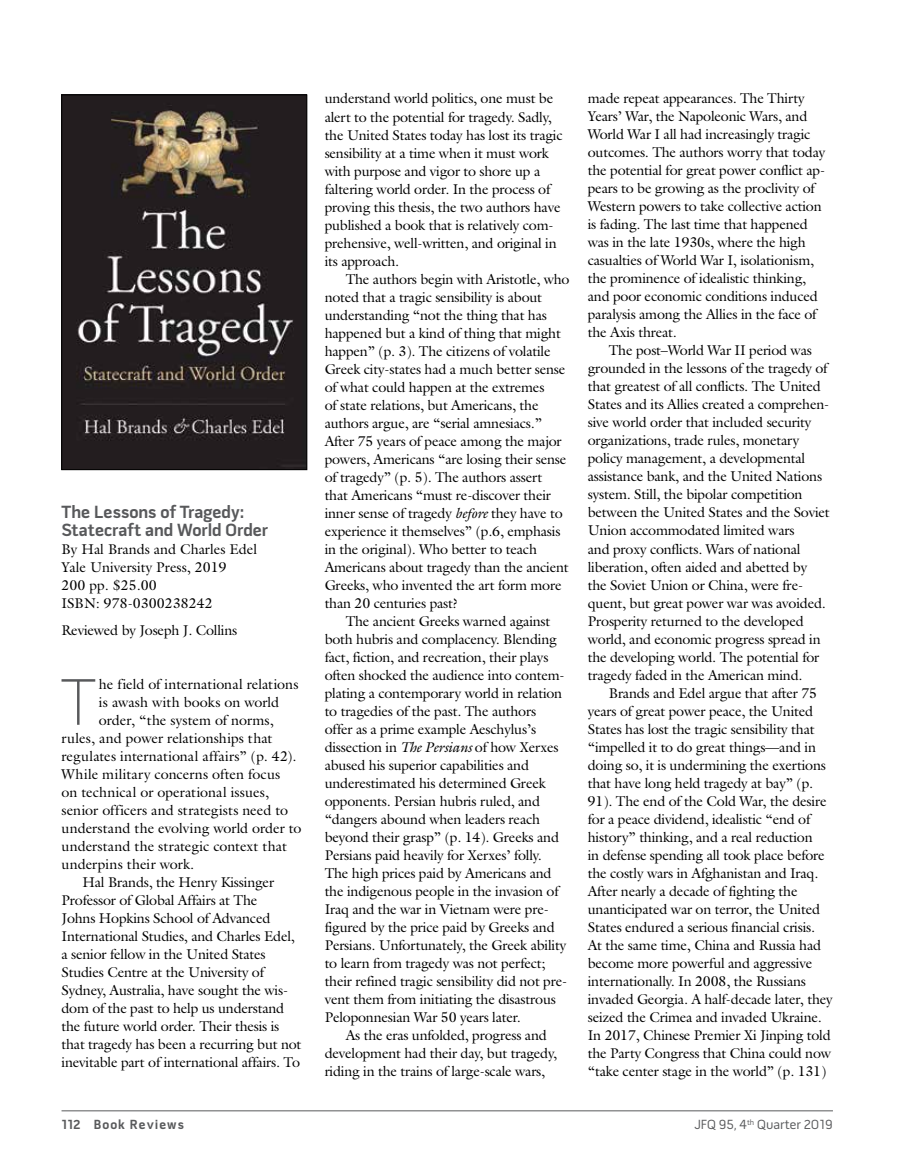
<style>
.page{position:relative;width:905px;height:1175px;background:#fff}
.page>*{position:absolute;margin:0;border:0;box-sizing:border-box;transform-origin:0 0}
.t1{font:100 67.2px "Pill Gothic 600 mg";color:#58595b}
.t2{font:700 18px/18px "Pill Gothic 600 mg";letter-spacing:-.005em;color:#58595b}
.t3{font:14.25px/18px "Galliard Std";letter-spacing:-.015em;color:#000}
.t4{font:14.25px "Galliard Std";letter-spacing:.005em;color:#000}
.t5{font:14.25px "Galliard Std";letter-spacing:.01em;color:#000}
.t6{font:14.25px "Galliard Std";letter-spacing:.015em;color:#000}
.t7{font:13.5px "Pill Gothic 600 mg";color:#58595b}
.t8{font:700 13.5px "Pill Gothic 600 mg";letter-spacing:.075em;color:#58595b}
.s1{font-style:italic}
</style>
<div class="page">
<hr style="left:62px;top:1110px;width:770px;height:1px;background:#58595b">
<img style="left:64px;top:97px;width:241px;height:371px">
<div style="left:62px;top:95px;width:245px;height:375px;border:1px solid #000"></div>
<p class="t2" style="left:62px;top:504px;width:208px">The Lessons of Tragedy:<br>Statecraft and World Order</p>
<p class="t3" style="left:62px;top:539px;width:197px">By Hal Brands and Charles Edel<br>Yale University Press, 2019<br>200 pp. $25.00<br>ISBN: 978-0300238242</p>
<p class="t3" style="left:62px;top:620px;width:177px">Reviewed by Joseph J. Collins</p>
<h1 class="t1" style="left:60px;top:675px;width:37px">T</h1>
<p class="t3" style="left:99px;top:674px;width:201px">he field of international relations</p>
<p class="t3" style="left:99px;top:692px;width:182px">is awash with books on world</p>
<p class="t3" style="left:99px;top:710px;width:176px">order, “the system of norms,</p>
<p class="t3" style="left:62px;top:728px;width:212px">rules, and power relationships that</p>
<p class="t5" style="left:62px;top:747px;width:236px">regulates international affairs” (p. 42).</p>
<p class="t6" style="left:62px;top:765px;width:220px">While military concerns often focus</p>
<p class="t4" style="left:62px;top:783px;width:209px">on technical or operational issues,</p>
<p class="t4" style="left:62px;top:801px;width:228px">senior officers and strategists need to</p>
<p class="t3" style="left:62px;top:818px;width:241px">understand the evolving world order to</p>
<p class="t3" style="left:62px;top:836px;width:227px">understand the strategic context that</p>
<p class="t3" style="left:62px;top:854px;width:134px">underpins their work.</p>
<p class="t3" style="left:83px;top:872px;width:193px">Hal Brands, the Henry Kissinger</p>
<p class="t3" style="left:62px;top:890px;width:197px">Professor of Global Affairs at The</p>
<p class="t3" style="left:62px;top:908px;width:210px">Johns Hopkins School of Advanced</p>
<p class="t3" style="left:62px;top:926px;width:235px">International Studies, and Charles Edel,</p>
<p class="t3" style="left:62px;top:944px;width:206px">a senior fellow in the United States</p>
<p class="t3" style="left:62px;top:962px;width:204px">Studies Centre at the University of</p>
<p class="t3" style="left:62px;top:980px;width:228px">Sydney, Australia, have sought the wis-</p>
<p class="t3" style="left:62px;top:998px;width:224px">dom of the past to help us understand</p>
<p class="t3" style="left:62px;top:1016px;width:219px">the future world order. Their thesis is</p>
<p class="t3" style="left:62px;top:1034px;width:241px">that tragedy has been a recurring but not</p>
<p class="t3" style="left:62px;top:1052px;width:240px">inevitable part of international affairs. To</p>
<p class="t3" style="left:324px;top:89px;width:239px">understand world politics, one must be alert to the potential for tragedy. Sadly, the United States today has lost its tragic sensibility at a time when it must work with purpose and vigor to shore up a faltering world order. In the process of proving this thesis, the two authors have published a book that is relatively com&shy;prehensive, well-written, and original in its approach.</p>
<p class="t3" style="left:324px;top:269px;width:246px;text-indent:21px">The authors begin with Aristotle, who noted that a tragic sensibility is about understanding “not the thing that has happened but a kind of thing that might happen” (p. 3). The citizens of volatile Greek city-states had a much better sense of what could happen at the extremes<br>of state relations, but Americans, the authors argue, are “serial amnesiacs.” After 75 years of peace among the major powers, Americans “are losing their sense of tragedy” (p. 5). The authors assert<br>that Americans “must re-discover their inner sense of tragedy <span class="s1">before</span> they have to experience it themselves” (p.6, emphasis in the original). Who better to teach Americans about tragedy than the ancient Greeks, who invented the art form more than 20 centuries past?</p>
<p class="t3" style="left:324px;top:611px;width:244px;text-indent:21px">The ancient Greeks warned against both hubris and complacency. Blending fact, fiction, and recreation, their plays often shocked the audience into contem&shy;plating a contemporary world in relation to tragedies of the past. The authors offer as a prime example Aeschylus’s dissection in <span class="s1">The Persians</span> of how Xerxes abused his superior capabilities and underestimated his determined Greek opponents. Persian hubris ruled, and “dangers abound when leaders reach beyond their grasp” (p. 14). Greeks and Persians paid heavily for Xerxes’ folly.<br>The high prices paid by Americans and the indigenous people in the invasion of Iraq and the war in Vietnam were pre&shy;figured by the price paid by Greeks and Persians. Unfortunately, the Greek ability to learn from tragedy was not perfect; their refined tragic sensibility did not pre&shy;vent them from initiating the disastrous Peloponnesian War 50 years later.</p>
<p class="t3" style="left:324px;top:1025px;width:234px;text-indent:21px">As the eras unfolded, progress and development had their day, but tragedy, riding in the trains of large-scale wars,</p>
<p class="t3" style="left:587px;top:89px;width:239px">made repeat appearances. The Thirty Years’ War, the Napoleonic Wars, and World War I all had increasingly tragic outcomes. The authors worry that today the potential for great power conflict ap&shy;pears to be growing as the proclivity of Western powers to take collective action is fading. The last time that happened was in the late 1930s, where the high casualties of World War I, isolationism, the prominence of idealistic thinking, and poor economic conditions induced paralysis among the Allies in the face of the Axis threat.</p>
<p class="t3" style="left:587px;top:341px;width:243px;text-indent:21px">The post–World War II period was grounded in the lessons of the tragedy of that greatest of all conflicts. The United States and its Allies created a comprehen&shy;sive world order that included security organizations, trade rules, monetary policy management, a developmental assistance bank, and the United Nations system. Still, the bipolar competition between the United States and the Soviet Union accommodated limited wars<br>and proxy conflicts. Wars of national liberation, often aided and abetted by the Soviet Union or China, were fre&shy;quent, but great power war was avoided.<br>Prosperity returned to the developed world, and economic progress spread in the developing world. The potential for tragedy faded in the American mind.</p>
<p class="t3" style="left:587px;top:683px;width:246px;text-indent:21px">Brands and Edel argue that after 75 years of great power peace, the United States has lost the tragic sensibility that “impelled it to do great things—and in doing so, it is undermining the exertions that have long held tragedy at bay” (p.<br>91). The end of the Cold War, the desire for a peace dividend, idealistic “end of history” thinking, and a real reduction<br>in defense spending all took place before the costly wars in Afghanistan and Iraq.<br>After nearly a decade of fighting the unanticipated war on terror, the United States endured a serious financial crisis.<br>At the same time, China and Russia had become more powerful and aggressive internationally. In 2008, the Russians invaded Georgia. A half-decade later, they seized the Crimea and invaded Ukraine.<br>In 2017, Chinese Premier Xi Jinping told the Party Congress that China could now “take center stage in the world” (p. 131)</p>
<p class="t8" style="left:62px;top:1119px;width:124px">112 Book Reviews</p>
<p class="t7" style="left:694px;top:1119px;width:140px">JFQ 95, 4<sup>th</sup> Quarter 2019</p>
</div>
